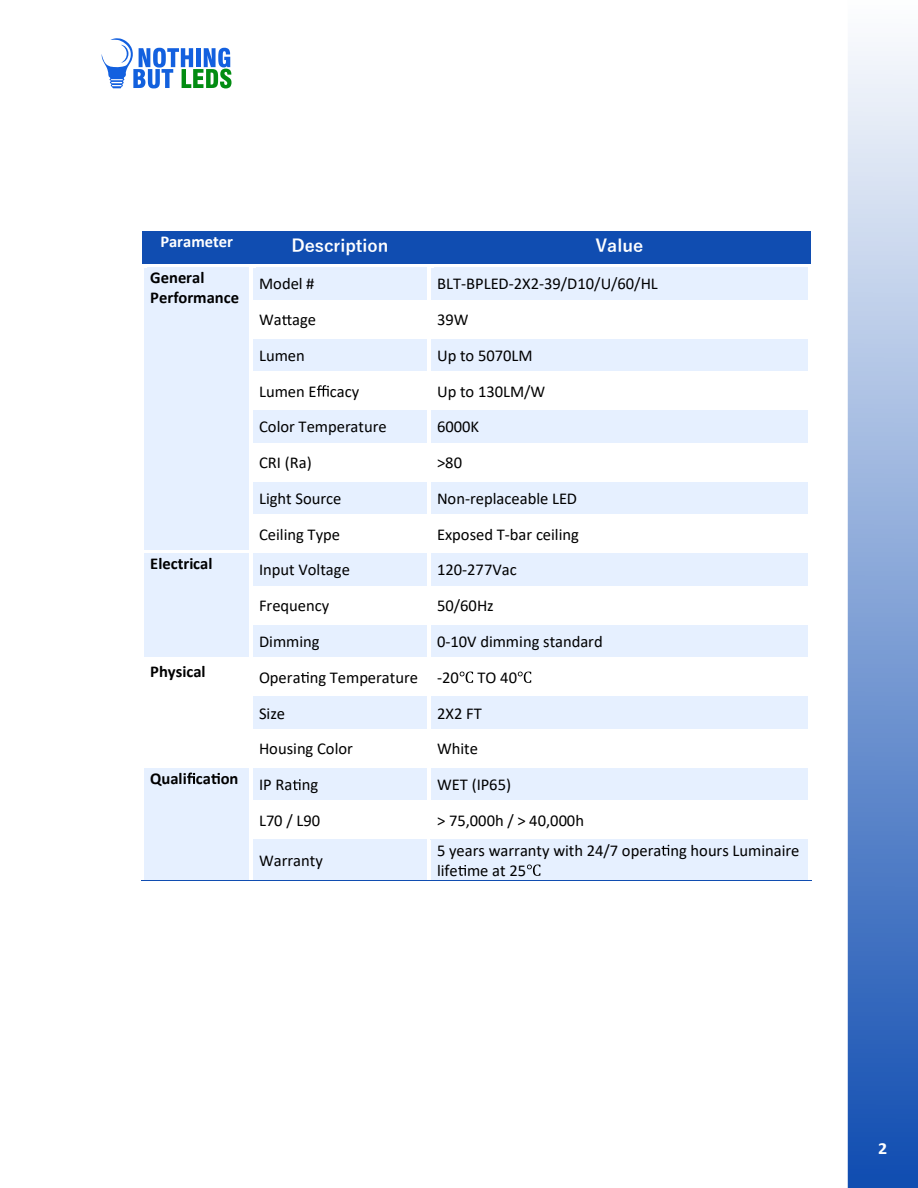
<style>
.page{position:relative;width:918px;height:1188px;background:#fff}
.page>*{position:absolute;margin:0;border:0;box-sizing:border-box;transform-origin:0 0}
.t1{font:700 17.25px "Yu Gothic";color:#fff}
.t2{font:700 16.95px "Calibri";color:#fff;scale:1.06 1}
.t3{font:16.5px/35.8px "Calibri";color:#000}
.t4{font:700 16.5px/20.1px "Calibri";color:#000}
.t5{font:700 16.5px "Calibri";color:#fff}
.s1{font-weight:400}
</style>
<div class="page">
<div style="left:143px;top:232px;width:108px;height:32px;background:#104db1"></div>
<div style="left:251px;top:232px;width:178px;height:32px;background:#104db1"></div>
<div style="left:429px;top:232px;width:381px;height:32px;background:#104db1"></div>
<hr style="left:143px;top:231px;width:108px;height:1px;background:#104db1">
<hr style="left:252px;top:231px;width:177px;height:1px;background:#104db1">
<hr style="left:430px;top:231px;width:380px;height:1px;background:#104db1">
<hr style="left:142px;top:232px;width:1px;height:32px;background:#104db1">
<hr style="left:810px;top:232px;width:1px;height:32px;background:#104db1">
<div style="left:144px;top:267px;width:105px;height:283px;background:#e6f0ff"></div>
<div style="left:253px;top:267px;width:174px;height:33px;background:#e6f0ff"></div>
<div style="left:431px;top:267px;width:377px;height:33px;background:#e6f0ff"></div>
<hr style="left:434px;top:267px;width:375px;height:1px;background:#e6f0ff">
<svg style="left:282px;top:315px;width:10px;height:10px"></svg>
<div style="left:253px;top:339px;width:174px;height:32px;background:#e6f0ff"></div>
<div style="left:431px;top:339px;width:377px;height:32px;background:#e6f0ff"></div>
<hr style="left:431px;top:339px;width:378px;height:1px;background:#e6f0ff">
<svg style="left:317px;top:385px;width:12px;height:12px"></svg>
<div style="left:253px;top:411px;width:174px;height:32px;background:#e6f0ff"></div>
<div style="left:431px;top:411px;width:377px;height:32px;background:#e6f0ff"></div>
<hr style="left:253px;top:410px;width:174px;height:1px;background:#e6f0ff">
<hr style="left:431px;top:410px;width:378px;height:1px;background:#e6f0ff">
<div style="left:253px;top:482px;width:174px;height:32px;background:#e6f0ff"></div>
<div style="left:431px;top:482px;width:377px;height:32px;background:#e6f0ff"></div>
<hr style="left:431px;top:482px;width:378px;height:1px;background:#e6f0ff">
<div style="left:144px;top:554px;width:105px;height:104px;background:#e6f0ff"></div>
<div style="left:253px;top:554px;width:174px;height:32px;background:#e6f0ff"></div>
<div style="left:431px;top:554px;width:377px;height:32px;background:#e6f0ff"></div>
<svg style="left:144px;top:553px;width:105px;height:1px"></svg>
<svg style="left:253px;top:553px;width:174px;height:1px"></svg>
<svg style="left:431px;top:553px;width:377px;height:1px"></svg>
<hr style="left:431px;top:554px;width:378px;height:1px;background:#e6f0ff">
<div style="left:253px;top:625px;width:174px;height:33px;background:#e6f0ff"></div>
<div style="left:431px;top:625px;width:377px;height:33px;background:#e6f0ff"></div>
<hr style="left:431px;top:625px;width:378px;height:1px;background:#e6f0ff">
<svg style="left:301px;top:672px;width:8px;height:11px"></svg>
<svg style="left:460px;top:672px;width:13px;height:11px"></svg>
<svg style="left:518px;top:672px;width:13px;height:11px"></svg>
<div style="left:253px;top:697px;width:174px;height:32px;background:#e6f0ff"></div>
<div style="left:431px;top:697px;width:377px;height:32px;background:#e6f0ff"></div>
<svg style="left:253px;top:696px;width:174px;height:1px"></svg>
<svg style="left:431px;top:696px;width:377px;height:1px"></svg>
<hr style="left:431px;top:697px;width:378px;height:1px;background:#e6f0ff">
<div style="left:144px;top:768px;width:105px;height:112px;background:#e6f0ff"></div>
<svg style="left:187px;top:773px;width:8px;height:11px"></svg>
<svg style="left:211px;top:773px;width:9px;height:11px"></svg>
<div style="left:253px;top:768px;width:174px;height:33px;background:#e6f0ff"></div>
<svg style="left:293px;top:779px;width:8px;height:11px"></svg>
<div style="left:431px;top:768px;width:377px;height:33px;background:#e6f0ff"></div>
<hr style="left:431px;top:768px;width:378px;height:1px;background:#e6f0ff">
<div style="left:253px;top:840px;width:174px;height:40px;background:#e6f0ff"></div>
<div style="left:431px;top:840px;width:377px;height:40px;background:#e6f0ff"></div>
<svg style="left:661px;top:845px;width:8px;height:11px"></svg>
<svg style="left:458px;top:865px;width:8px;height:11px"></svg>
<svg style="left:527px;top:865px;width:13px;height:11px"></svg>
<svg style="left:253px;top:839px;width:174px;height:1px"></svg>
<svg style="left:431px;top:839px;width:377px;height:1px"></svg>
<hr style="left:431px;top:840px;width:378px;height:1px;background:#e6f0ff">
<hr style="left:141px;top:880px;width:108px;height:1px;background:#104db1">
<hr style="left:250px;top:880px;width:177px;height:1px;background:#104db1">
<hr style="left:428px;top:880px;width:381px;height:1px;background:#104db1">
<svg style="left:848px;top:46px;width:70px;height:1142px;background:#81a1d6"></svg>
<svg style="left:102px;top:38px;width:130px;height:50px"></svg>
<p class="t5" style="left:160px;top:230px;width:74px">Parameter</p>
<p class="t1" style="left:291px;top:236px;width:99px">Description</p>
<p class="t1" style="left:595px;top:236px;width:49px">Value</p>
<p class="t4" style="left:150px;top:267px;width:90px">General<br>Performance</p>
<p class="t3" style="left:259px;top:265px;width:57px">Model #</p>
<p class="t3" style="left:437px;top:265px;width:222px">BLT-BPLED-2X2-39/D10/U/60/HL</p>
<p class="t3" style="left:259px;top:301px;width:59px">Wa age</p>
<p class="t3" style="left:437px;top:301px;width:33px">39W</p>
<p class="t3" style="left:259px;top:337px;width:47px">Lumen</p>
<p class="t3" style="left:437px;top:337px;width:97px">Up to 5070LM</p>
<p class="t3" style="left:259px;top:373px;width:102px">Lumen E cacy</p>
<p class="t3" style="left:437px;top:373px;width:110px">Up to 130LM/W</p>
<p class="t3" style="left:259px;top:409px;width:129px">Color Temperature</p>
<p class="t3" style="left:437px;top:409px;width:44px">6000K</p>
<p class="t3" style="left:259px;top:444px;width:54px">CRI (Ra)</p>
<p class="t3" style="left:437px;top:444px;width:27px">&gt;80</p>
<p class="t3" style="left:259px;top:480px;width:84px">Light Source</p>
<p class="t3" style="left:437px;top:480px;width:142px">Non-replaceable LED</p>
<p class="t3" style="left:259px;top:516px;width:83px">Ceiling Type</p>
<p class="t3" style="left:437px;top:516px;width:143px">Exposed T-bar ceiling</p>
<p class="t4" style="left:150px;top:554px;width:64px">Electrical</p>
<p class="t3" style="left:259px;top:552px;width:92px">Input Voltage</p>
<p class="t3" style="left:437px;top:552px;width:81px">120-277Vac</p>
<p class="t3" style="left:259px;top:587px;width:72px">Frequency</p>
<p class="t3" style="left:437px;top:587px;width:58px">50/60Hz</p>
<p class="t3" style="left:259px;top:623px;width:62px">Dimming</p>
<p class="t3" style="left:437px;top:623px;width:167px">0-10V dimming standard</p>
<p class="t4" style="left:150px;top:661px;width:57px">Physical</p>
<p class="t3" style="left:259px;top:659px;width:260px">Opera ng Temperature -20 TO 40<br>Size</p>
<p class="t3" style="left:437px;top:695px;width:46px">2X2 FT</p>
<p class="t3" style="left:259px;top:731px;width:95px">Housing Color</p>
<p class="t3" style="left:437px;top:731px;width:43px">White</p>
<p class="t4" style="left:150px;top:768px;width:169px">Quali ca on <span class="s1">IP Ra ng</span></p>
<p class="t3" style="left:437px;top:766px;width:76px">WET (IP65)</p>
<p class="t3" style="left:259px;top:802px;width:63px">L70 / L90</p>
<p class="t3" style="left:437px;top:802px;width:149px">&gt; 75,000h / &gt; 40,000h</p>
<p class="t3" style="left:259px;top:842px;width:65px">Warranty</p>
<p class="t3" style="left:437px;top:840px;width:364px;line-height:20.1px">5 years warranty with 24/7 opera ng hours Luminaire life me at 25</p>
<p class="t2" style="left:878px;top:1136px;width:10px">2</p>
</div>
